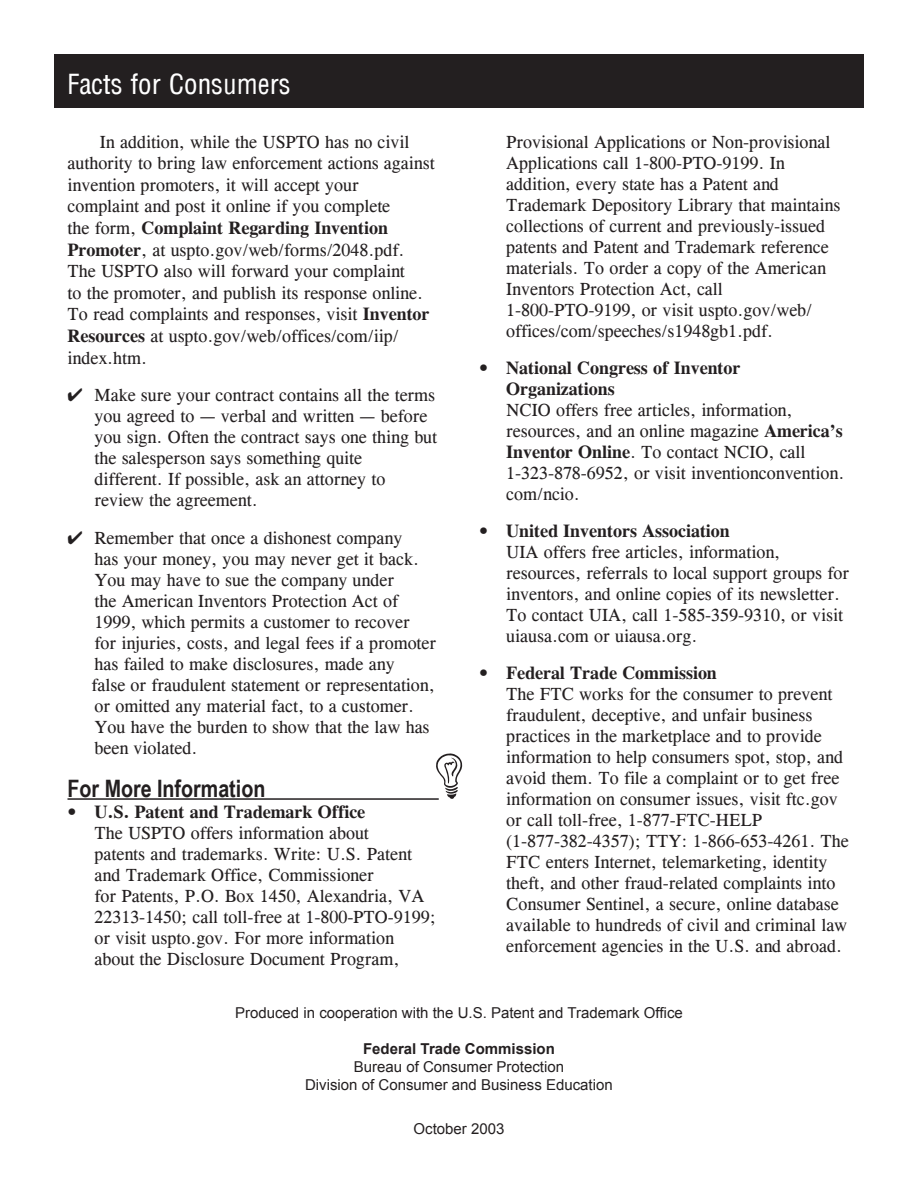
<style>
.page{position:relative;width:918px;height:1188px;background:#fff}
.page>*{position:absolute;margin:0;border:0;box-sizing:border-box;transform-origin:0 0}
.Page_Header{font:condensed 27px "Arena";color:#fff}
.AHead{font:700 24px "Arial Narrow";color:#231f20}
.Bullet-2{font:18px/21px "CG Times";color:#231f20}
.Body_Text{font:18px/21.6px "CG Times";color:#231f20}
.FTC_BCP_OCBE{font:15px/18px "Arial";color:#231f20;text-align:center}
.FTC_BCP_OCBE-2{font:700 15px "Arial";color:#231f20}
.s1{font-weight:700}
</style>
<div class="page">
<div style="left:55px;top:55px;width:808px;height:52px;background:#231f20"></div>
<div style="left:54px;top:54px;width:810px;height:54px;border:2px solid #231f20"></div>
<hr style="left:68px;top:798px;width:371px;height:2px;background:#231f20">
<svg style="left:436px;top:753px;width:26px;height:46px"></svg>
<p class="Page_Header" style="left:68px;top:72px;width:225px">Facts for Consumers</p>
<p class="Body_Text" style="left:68px;top:131px;width:369px;text-indent:32px">In addition, while the USPTO has no civil authority to bring law enforcement actions against invention promoters, it will accept your complaint and post it online if you complete<br>the form, <span class="s1">Complaint Regarding Invention Promoter</span>, at uspto.gov/web/forms/2048.pdf.<br>The USPTO also will forward your complaint<br>to the promoter, and publish its response online.<br>To read complaints and responses, visit <span class="s1">Inventor Resources</span> at uspto.gov/web/offices/com/iip/ index.htm.</p>
<p class="Bullet-2" style="left:94px;top:385px;width:344px;text-indent:-27px">✔ Make sure your contract contains all the terms you agreed to — verbal and written — before you sign. Often the contract says one thing but the salesperson says something quite<br>different. If possible, ask an attorney to review the agreement.</p>
<p class="Bullet-2" style="left:92px;top:528px;width:346px;text-indent:-24px">✔ Remember that once a dishonest company<br>has your money, you may never get it back.<br>You may have to sue the company under<br>the American Inventors Protection Act of 1999, which permits a customer to recover<br>for injuries, costs, and legal fees if a promoter has failed to make disclosures, made any<br>false or fraudulent statement or representation, or omitted any material fact, to a customer.<br>You have the burden to show that the law has been violated.</p>
<p class="AHead" style="left:68px;top:770px;width:199px">For More Information</p>
<p class="Bullet-2" style="left:94px;top:801px;width:343px;text-indent:-27px">• <span class="s1">U.S. Patent and Trademark Office<br></span>The USPTO offers information about<br>patents and trademarks. Write: U.S. Patent and Trademark Office, Commissioner<br>for Patents, P.O. Box 1450, Alexandria, VA 22313-1450; call toll-free at 1-800-PTO-9199; or visit uspto.gov. For more information about the Disclosure Document Program,</p>
<p class="Bullet-2" style="left:506px;top:131px;width:336px">Provisional Applications or Non-provisional Applications call 1-800-PTO-9199. In addition, every state has a Patent and Trademark Depository Library that maintains collections of current and previously-issued patents and Patent and Trademark reference materials. To order a copy of the American Inventors Protection Act, call 1-800-PTO-9199, or visit uspto.gov/web/ offices/com/speeches/s1948gb1.pdf.</p>
<p class="Bullet-2" style="left:506px;top:357px;width:340px;text-indent:-27px">• <span class="s1">National Congress of Inventor Organizations<br></span>NCIO offers free articles, information, resources, and an online magazine <span class="s1">America’s Inventor Online</span>. To contact NCIO, call 1-323-878-6952, or visit inventionconvention. com/ncio.</p>
<p class="Bullet-2" style="left:506px;top:520px;width:344px;text-indent:-27px"><span class="s1">• United Inventors Association<br></span>UIA offers free articles, information, resources, referrals to local support groups for inventors, and online copies of its newsletter.<br>To contact UIA, call 1-585-359-9310, or visit uiausa.com or uiausa.org.</p>
<p class="Bullet-2" style="left:506px;top:663px;width:344px;text-indent:-27px"><span class="s1">• Federal Trade Commission<br></span>The FTC works for the consumer to prevent fraudulent, deceptive, and unfair business practices in the marketplace and to provide information to help consumers spot, stop, and avoid them. To file a complaint or to get free information on consumer issues, visit ftc.gov or call toll-free, 1-877-FTC-HELP (1-877-382-4357); TTY: 1-866-653-4261. The FTC enters Internet, telemarketing, identity theft, and other fraud-related complaints into Consumer Sentinel, a secure, online database available to hundreds of civil and criminal law enforcement agencies in the U.S. and abroad.</p>
<p class="FTC_BCP_OCBE" style="left:235px;top:1004px;width:449px">Produced in cooperation with the U.S. Patent and Trademark Office</p>
<p class="FTC_BCP_OCBE-2" style="left:363px;top:1038px;width:193px">Federal Trade Commission</p>
<p class="FTC_BCP_OCBE" style="left:305px;top:1058px;width:309px">Bureau of Consumer Protection<br>Division of Consumer and Business Education</p>
<p class="FTC_BCP_OCBE" style="left:414px;top:1120px;width:92px">October 2003</p>
</div>
